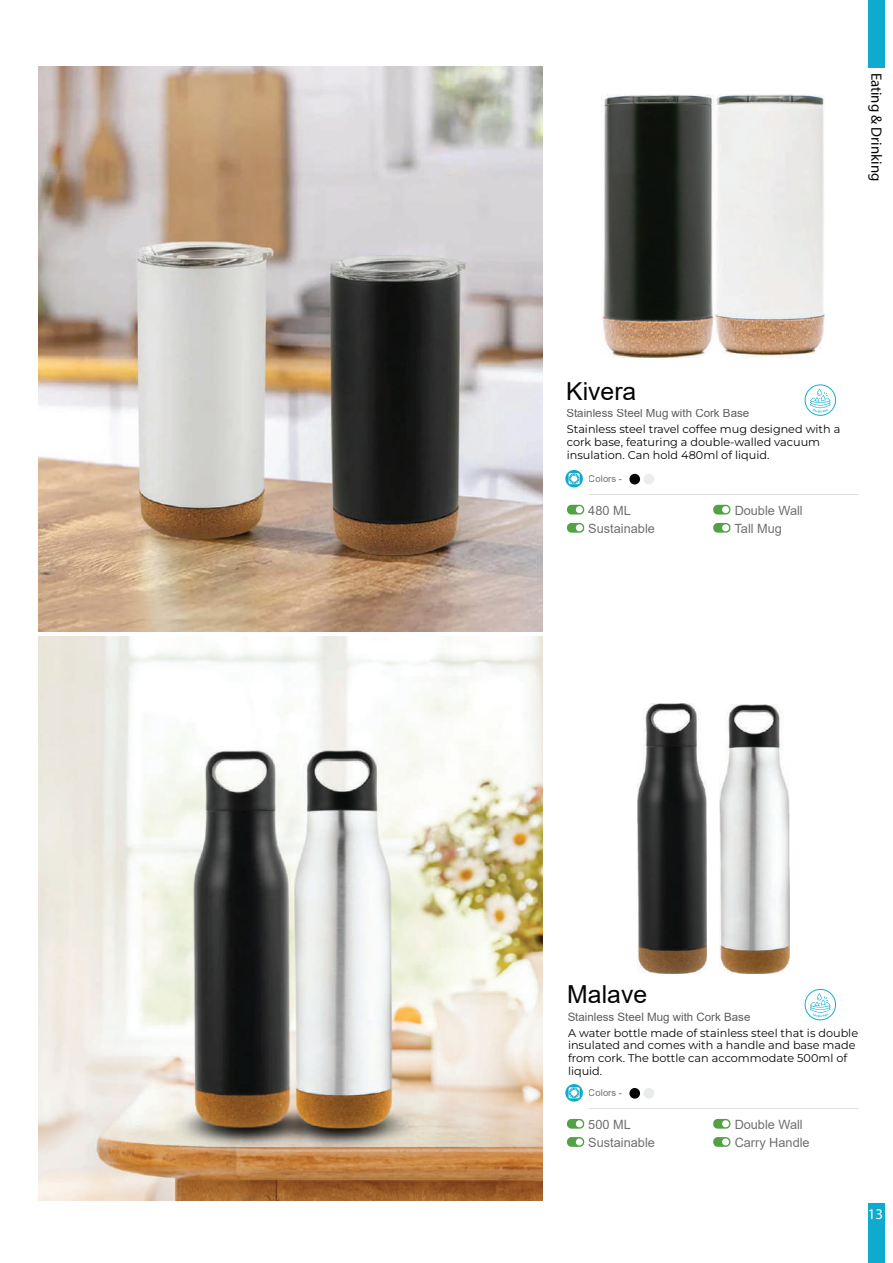
<style>
.page{position:relative;width:893px;height:1263px;background:#fff}
.page>*{position:absolute;margin:0;border:0;box-sizing:border-box;transform-origin:0 0}
.t1{font:24.75px "Arial";color:#050504}
.t2{font:14.85px "Myriad Pro";color:#050504}
.t3{font:14.85px "Myriad Pro";color:#fff}
.t4{font:12.75px/18.1px "Arial";color:#231f20}
.t5{font:11.55px "Arial";color:#050504}
.t6{font:11.25px/12.8px "Montserrat";color:#050605}
.t7{font:9.45px "Arial";color:#231f20}
</style>
<div class="page">
<div style="left:868px;top:0;width:17px;height:67px;background:#0eabce"></div>
<div style="left:868px;top:1203px;width:17px;height:60px;background:#0eabce"></div>
<img style="left:602px;top:94px;width:223px;height:264px">
<img style="left:637px;top:704px;width:69px;height:269px">
<img style="left:719px;top:704px;width:70px;height:269px">
<hr style="left:589px;top:494px;width:269px;height:1px;background:#231f20">
<svg style="left:565px;top:470px;width:18px;height:17px"></svg>
<div style="left:629px;top:474px;width:11px;height:10px;background:#050504;border-radius:50%"></div>
<div style="left:644px;top:474px;width:10px;height:10px;background:#ececed;border-radius:50%"></div>
<div style="left:567px;top:505px;width:17px;height:9px;background:#52a145;border-radius:4px"></div>
<div style="left:576px;top:506px;width:7px;height:7px;background:#fff;border-radius:50%"></div>
<svg style="left:567px;top:523px;width:17px;height:10px"></svg>
<div style="left:576px;top:524px;width:7px;height:7px;background:#fff;border-radius:50%"></div>
<div style="left:713px;top:505px;width:17px;height:9px;background:#52a145;border-radius:4px"></div>
<div style="left:722px;top:506px;width:7px;height:7px;background:#fff;border-radius:50%"></div>
<svg style="left:713px;top:523px;width:17px;height:10px"></svg>
<div style="left:722px;top:524px;width:7px;height:7px;background:#fff;border-radius:50%"></div>
<img style="left:38px;top:67px;width:504px;height:564px">
<img style="left:38px;top:636px;width:504px;height:564px">
<hr style="left:589px;top:1108px;width:269px;height:1px;background:#231f20">
<svg style="left:565px;top:1084px;width:18px;height:17px"></svg>
<div style="left:629px;top:1088px;width:11px;height:11px;background:#050504;border-radius:50%"></div>
<div style="left:644px;top:1088px;width:10px;height:11px;background:#e7ecea;border-radius:50%"></div>
<svg style="left:567px;top:1119px;width:17px;height:10px"></svg>
<div style="left:576px;top:1120px;width:7px;height:7px;background:#fff;border-radius:50%"></div>
<svg style="left:567px;top:1137px;width:17px;height:10px"></svg>
<div style="left:576px;top:1138px;width:7px;height:7px;background:#fff;border-radius:50%"></div>
<svg style="left:713px;top:1119px;width:17px;height:10px"></svg>
<div style="left:722px;top:1120px;width:7px;height:7px;background:#fff;border-radius:50%"></div>
<svg style="left:713px;top:1137px;width:17px;height:10px"></svg>
<div style="left:722px;top:1138px;width:7px;height:7px;background:#fff;border-radius:50%"></div>
<svg style="left:805px;top:384px;width:31px;height:32px"></svg>
<svg style="left:805px;top:989px;width:31px;height:31px"></svg>
<h2 class="t2" style="left:886px;top:73px;width:110px;rotate:90deg">Eating &amp; Drinking</h2>
<h1 class="t1" style="left:566px;top:374px;width:72px">Kivera</h1>
<p class="t5" style="left:566px;top:405px;width:184px">Stainless Steel Mug with Cork Base</p>
<p class="t6" style="left:567px;top:423px;width:275px">Stainless steel travel coffee mug designed with a cork base, featuring a double-walled vacuum insulation. Can hold 480ml of liquid.</p>
<p class="t7" style="left:589px;top:472px;width:35px">Colors -</p>
<p class="t4" style="left:588px;top:501px;width:44px">480 ML</p>
<p class="t4" style="left:588px;top:519px;width:68px">Sustainable</p>
<p class="t4" style="left:735px;top:501px;width:70px">Double Wall<br>Tall Mug</p>
<h1 class="t1" style="left:567px;top:978px;width:81px">Malave</h1>
<p class="t5" style="left:567px;top:1009px;width:184px">Stainless Steel Mug with Cork Base</p>
<p class="t6" style="left:568px;top:1026px;width:292px">A water bottle made of stainless steel that is double insulated and comes with a handle and base made from cork. The bottle can accommodate 500ml of liquid.</p>
<p class="t7" style="left:589px;top:1086px;width:35px">Colors -</p>
<p class="t4" style="left:588px;top:1115px;width:44px">500 ML</p>
<p class="t4" style="left:588px;top:1133px;width:68px">Sustainable</p>
<p class="t4" style="left:735px;top:1115px;width:77px">Double Wall<br>Carry Handle</p>
<h2 class="t3" style="left:868px;top:1204px;width:17px">13</h2>
</div>
